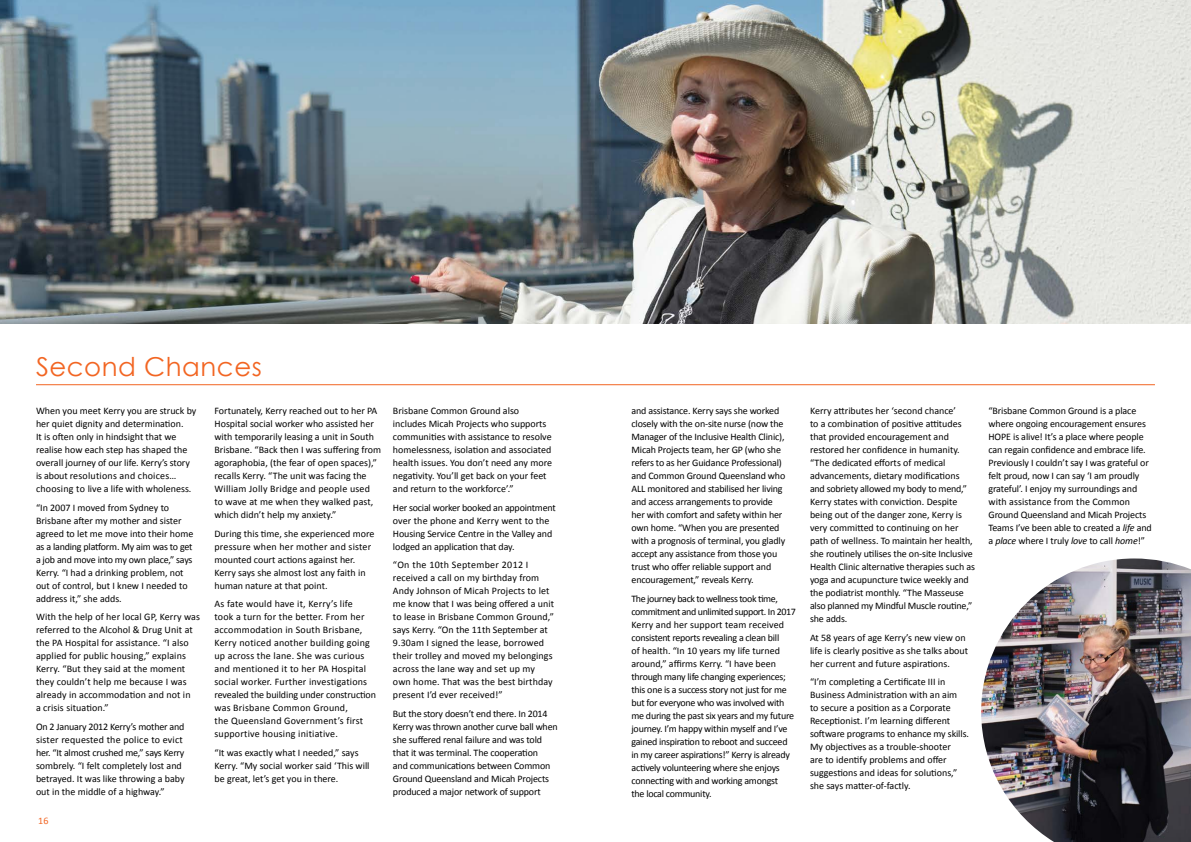
<style>
.page{position:relative;width:1191px;height:842px;background:#fff}
.page>*{position:absolute;margin:0;border:0;box-sizing:border-box;transform-origin:0 0}
.Orange_heading{font:26px "Century Gothic";letter-spacing:.02em;color:#f26522}
.Body_Text{font:10px/13px "Calibri";letter-spacing:-.005em;color:#000}
.Body_Text-2{font:10px/13px "Calibri";letter-spacing:-.025em;color:#000}
.Body_Text-3{font:10px/13px "Calibri";letter-spacing:.02em;color:#000}
.t1{font:10px "Calibri";color:#f26522}
.s1{font-style:italic}
</style>
<div class="page">
<hr style="left:36px;top:384px;width:1119px;height:1px;background:#f26522">
<img style="left:0;top:0;width:1191px;height:323px">
<img style="left:981px;top:558px;width:210px;height:284px">
<p class="Orange_heading" style="left:36px;top:351px;width:227px">Second Chances</p>
<p class="Body_Text" style="left:36px;top:404px;width:162px">When you meet Kerry you are struck by her quiet dignity and determination.<br>It is often only in hindsight that we realise how each step has shaped the overall journey of our life. Kerry’s story is about resolutions and choices… choosing to live a life with wholeness.</p>
<p class="Body_Text" style="left:36px;top:501px;width:159px">“In 2007 I moved from Sydney to Brisbane after my mother and sister agreed to let me move into their home as a landing platform. My aim was to get a job and move into my own place,” says Kerry. “I had a drinking problem, not out of control, but I knew I needed to address it,” she adds.</p>
<p class="Body_Text" style="left:36px;top:611px;width:165px">With the help of her local GP, Kerry was referred to the Alcohol &amp; Drug Unit at the PA Hospital for assistance. “I also applied for public housing,” explains Kerry. “But they said at the moment they couldn’t help me because I was already in accommodation and not in<br>a crisis situation.”</p>
<p class="Body_Text" style="left:36px;top:720px;width:150px">On 2 January 2012 Kerry’s mother and sister requested the police to evict her. “It almost crushed me,” says Kerry sombrely. “I felt completely lost and betrayed. It was like throwing a baby out in the middle of a highway.”</p>
<p class="Body_Text" style="left:214px;top:404px;width:168px">Fortunately, Kerry reached out to her PA Hospital social worker who assisted her with temporarily leasing a unit in South Brisbane. “Back then I was suffering from agoraphobia, (the fear of open spaces),” recalls Kerry. “The unit was facing the William Jolly Bridge and people used to wave at me when they walked past, which didn’t help my anxiety.”</p>
<p class="Body_Text" style="left:214px;top:527px;width:161px">During this time, she experienced more pressure when her mother and sister mounted court actions against her.<br>Kerry says she almost lost any faith in human nature at that point.</p>
<p class="Body_Text-3" style="left:214px;top:598px;width:163px">As fate would have it, Kerry’s life<br>took a turn for the better. From her accommodation in South Brisbane, Kerry noticed another building going up across the lane. She was curious and mentioned it to her PA Hospital social worker. Further investigations revealed the building under construction was Brisbane Common Ground,<br>the Queensland Government’s first supportive housing initiative.</p>
<p class="Body_Text" style="left:214px;top:746px;width:157px">“It was exactly what I needed,” says<br>Kerry. “My social worker said ‘This will be great, let’s get you in there.</p>
<p class="t1" style="left:38px;top:814px;width:12px">16</p>
<p class="Body_Text" style="left:393px;top:404px;width:160px">Brisbane Common Ground also includes Micah Projects who supports communities with assistance to resolve homelessness, isolation and associated health issues. You don’t need any more negativity. You’ll get back on your feet and return to the workforce’.”</p>
<p class="Body_Text" style="left:393px;top:501px;width:164px">Her social worker booked an appointment over the phone and Kerry went to the Housing Service Centre in the Valley and lodged an application that day.</p>
<p class="Body_Text" style="left:393px;top:559px;width:162px">“On the 10th September 2012 I received a call on my birthday from Andy Johnson of Micah Projects to let me know that I was being offered a unit to lease in Brisbane Common Ground,” says Kerry. “On the 11th September at 9.30am I signed the lease, borrowed their trolley and moved my belongings across the lane way and set up my own home. That was the best birthday present I’d ever received!”</p>
<p class="Body_Text" style="left:393px;top:707px;width:166px">But the story doesn’t end there. In 2014<br>Kerry was thrown another curve ball when she suffered renal failure and was told that it was terminal. The cooperation<br>and communications between Common Ground Queensland and Micah Projects produced a major network of support</p>
<p class="Body_Text" style="left:631px;top:404px;width:155px">and assistance. Kerry says she worked closely with the on-site nurse (now the Manager of the Inclusive Health Clinic), Micah Projects team, her GP (who she refers to as her Guidance Professional) and Common Ground Queensland who ALL monitored and stabilised her living and access arrangements to provide her with comfort and safety within her own home. “When you are presented with a prognosis of terminal, you gladly accept any assistance from those you trust who offer reliable support and encouragement,” reveals Kerry.</p>
<p class="Body_Text-2" style="left:631px;top:592px;width:166px">The journey back to wellness took time, commitment and unlimited support. In 2017<br>Kerry and her support team received consistent reports revealing a clean bill<br>of health. “In 10 years my life turned around,” affirms Kerry. “I have been through many life changing experiences; this one is a success story not just for me but for everyone who was involved with me during the past six years and my future journey. I’m happy within myself and I’ve gained inspiration to reboot and succeed in my career aspirations!” Kerry is already actively volunteering where she enjoys connecting with and working amongst<br>the local community.</p>
<p class="Body_Text" style="left:810px;top:404px;width:166px">Kerry attributes her ‘second chance’<br>to a combination of positive attitudes that provided encouragement and restored her confidence in humanity. “The dedicated efforts of medical advancements, dietary modifications and sobriety allowed my body to mend,” Kerry states with conviction. Despite being out of the danger zone, Kerry is very committed to continuing on her path of wellness. To maintain her health, she routinely utilises the on-site Inclusive Health Clinic alternative therapies such as yoga and acupuncture twice weekly and the podiatrist monthly. “The Masseuse also planned my Mindful Muscle routine,” she adds.</p>
<p class="Body_Text" style="left:810px;top:631px;width:160px">At 58 years of age Kerry’s new view on life is clearly positive as she talks about her current and future aspirations.</p>
<p class="Body_Text" style="left:810px;top:676px;width:160px">“I’m completing a Certificate III in Business Administration with an aim<br>to secure a position as a Corporate Receptionist. I’m learning different software programs to enhance my skills.<br>My objectives as a trouble-shooter<br>are to identify problems and offer suggestions and ideas for solutions,” she says matter-of-factly.</p>
<p class="Body_Text" style="left:988px;top:404px;width:165px">“Brisbane Common Ground is a place where ongoing encouragement ensures HOPE is alive! It’s a place where people can regain confidence and embrace life.<br>Previously I couldn’t say I was grateful or felt proud, now I can say ‘I am proudly grateful’. I enjoy my surroundings and with assistance from the Common Ground Queensland and Micah Projects Teams I’ve been able to created a <span class="s1">life</span> and a <span class="s1">place</span> where I truly <span class="s1">love</span> to call <span class="s1">home</span>!”</p>
</div>
